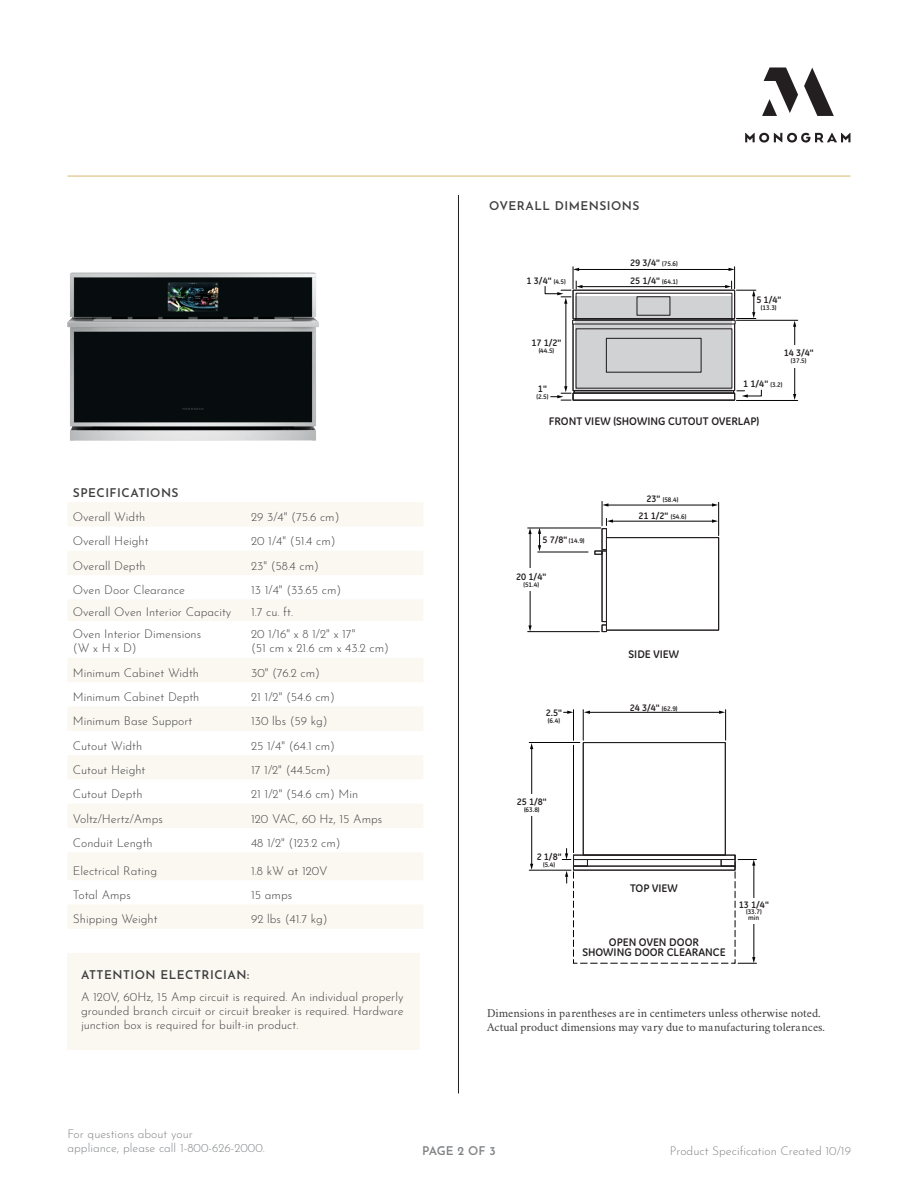
<style>
.page{position:relative;width:918px;height:1188px;background:#fff}
.page>*{position:absolute;margin:0;border:0;box-sizing:border-box;transform-origin:0 0}
.SPECIFATION_COPY{font:300 12px/14.4px "Josefin Sans";color:#3e3e3f}
.t1{font:12px/13.5px "Crimson";color:#3e3e3f}
.t2{font:300 12px/14.4px "Josefin Sans";color:#808285}
.SPECIFATION_COPY-2{font:600 12px "Josefin Sans";letter-spacing:.04em;color:#3e3e3f}
.t3{font:600 12px "Josefin Sans";letter-spacing:-.015em;color:#808285}
.t4{font:700 11.25px/9.9px "GE Inspira";color:#231f20;text-align:center}
.t5{font:700 9.6px "GE Inspira";color:#231f20}
.t6{font:700 6.75px/5.8px "GE Inspira";color:#231f20;text-align:center}
.s1{font-size:6.75px}
.s2{font-size:9.6px}
</style>
<div class="page">
<svg style="left:745px;top:68px;width:105px;height:75px"></svg>
<hr style="left:458px;top:195px;width:1px;height:899px;background:#231f20">
<hr style="left:68px;top:176px;width:782px;height:1px;background:#dcbf7e">
<svg style="left:68px;top:502px;width:355px;height:427px;fill:#fbf8f3"></svg>
<div style="left:602px;top:528px;width:5px;height:22px;border:1px solid #231f20"></div>
<div style="left:602px;top:551px;width:5px;height:71px;border:1px solid #231f20"></div>
<svg style="left:602px;top:625px;width:5px;height:7px"></svg>
<div style="left:606px;top:537px;width:113px;height:93px;border:1px solid #231f20"></div>
<svg style="left:595px;top:551px;width:7px;height:4px"></svg>
<div style="left:583px;top:742px;width:143px;height:113px;border:1px solid #231f20"></div>
<div style="left:573px;top:393px;width:162px;height:7px;border:1px solid #231f20"></div>
<div style="left:573px;top:290px;width:162px;height:29px;border:1px solid #231f20"></div>
<div style="left:573px;top:320px;width:162px;height:71px;border:1px solid #231f20"></div>
<div style="left:573px;top:393px;width:162px;height:8px;border:1px solid #231f20"></div>
<div style="left:572px;top:320px;width:163px;height:4px;border:1px solid #231f20"></div>
<hr style="left:736px;top:400px;width:62px;height:1px;background:#040503">
<hr style="left:736px;top:320px;width:62px;height:1px;background:#040503">
<hr style="left:794px;top:326px;width:1px;height:69px;background:#040503">
<svg style="left:793px;top:394px;width:3px;height:6px"></svg>
<svg style="left:793px;top:321px;width:3px;height:6px"></svg>
<hr style="left:566px;top:303px;width:1px;height:84px;background:#040503">
<hr style="left:578px;top:269px;width:152px;height:1px;background:#040503">
<hr style="left:581px;top:286px;width:145px;height:1px;background:#040503">
<svg style="left:725px;top:267px;width:31px;height:53px"></svg>
<svg style="left:545px;top:267px;width:37px;height:37px"></svg>
<svg style="left:551px;top:386px;width:24px;height:15px"></svg>
<svg style="left:733px;top:390px;width:29px;height:8px"></svg>
<div style="left:786px;top:347px;width:21px;height:21px;background:#fff"></div>
<div style="left:788px;top:346px;width:20px;height:21px;background:#fff"></div>
<hr style="left:718px;top:502px;width:1px;height:34px;background:#040503">
<hr style="left:607px;top:505px;width:106px;height:1px;background:#040503">
<svg style="left:712px;top:503px;width:6px;height:4px"></svg>
<hr style="left:612px;top:521px;width:101px;height:1px;background:#040503">
<svg style="left:602px;top:501px;width:11px;height:25px"></svg>
<svg style="left:712px;top:519px;width:6px;height:4px"></svg>
<hr style="left:573px;top:710px;width:1px;height:30px;background:#040503">
<hr style="left:583px;top:710px;width:1px;height:30px;background:#040503">
<svg style="left:564px;top:711px;width:9px;height:3px"></svg>
<hr style="left:725px;top:710px;width:1px;height:30px;background:#040503">
<hr style="left:589px;top:712px;width:131px;height:1px;background:#040503">
<svg style="left:584px;top:711px;width:6px;height:3px"></svg>
<svg style="left:719px;top:711px;width:6px;height:3px"></svg>
<hr style="left:531px;top:748px;width:1px;height:117px;background:#040503">
<svg style="left:530px;top:864px;width:3px;height:6px"></svg>
<svg style="left:530px;top:743px;width:3px;height:6px"></svg>
<div style="left:514px;top:794px;width:28px;height:21px;background:#fff"></div>
<hr style="left:529px;top:870px;width:42px;height:1px;background:#040503">
<hr style="left:529px;top:742px;width:51px;height:1px;background:#040503">
<svg style="left:562px;top:848px;width:195px;height:116px"></svg>
<hr style="left:573px;top:745px;width:1px;height:108px;background:#040503">
<hr style="left:530px;top:533px;width:1px;height:94px;background:#040503">
<svg style="left:528px;top:625px;width:4px;height:6px"></svg>
<svg style="left:528px;top:529px;width:4px;height:5px"></svg>
<svg style="left:538px;top:529px;width:3px;height:22px"></svg>
<div style="left:509px;top:569px;width:30px;height:22px;background:#fff"></div>
<hr style="left:528px;top:631px;width:71px;height:1px;background:#040503">
<hr style="left:528px;top:528px;width:73px;height:1px;background:#040503">
<hr style="left:538px;top:552px;width:50px;height:1px;background:#040503">
<svg style="left:576px;top:296px;width:156px;height:97px;background:#bbbcbe"></svg>
<img style="left:67px;top:272px;width:252px;height:168px">
<div style="left:68px;top:954px;width:352px;height:96px;background:#fbf8f2"></div>
<p class="SPECIFATION_COPY-2" style="left:73px;top:482px;width:107px">SPECIFICATIONS</p>
<p class="SPECIFATION_COPY" style="left:73px;top:509px;width:74px">Overall Width</p>
<p class="SPECIFATION_COPY" style="left:251px;top:509px;width:90px">29 3/4" (75.6 cm)</p>
<p class="SPECIFATION_COPY" style="left:73px;top:533px;width:77px">Overall Height</p>
<p class="SPECIFATION_COPY" style="left:251px;top:533px;width:86px">20 1/4" (51.4 cm)</p>
<p class="SPECIFATION_COPY" style="left:73px;top:557px;width:74px">Overall Depth</p>
<p class="SPECIFATION_COPY" style="left:251px;top:557px;width:69px">23" (58.4 cm)</p>
<p class="SPECIFATION_COPY" style="left:73px;top:581px;width:113px">Oven Door Clearance</p>
<p class="SPECIFATION_COPY" style="left:251px;top:581px;width:92px">13 1/4" (33.65 cm)</p>
<p class="SPECIFATION_COPY" style="left:73px;top:603px;width:160px">Overall Oven Interior Capacity</p>
<p class="SPECIFATION_COPY" style="left:251px;top:603px;width:43px">1.7 cu. ft.</p>
<p class="SPECIFATION_COPY" style="left:73px;top:626px;width:130px">Oven Interior Dimensions (W x H x D)</p>
<p class="SPECIFATION_COPY" style="left:251px;top:626px;width:139px">20 1/16" x 8 1/2" x 17"<br>(51 cm x 21.6 cm x 43.2 cm)</p>
<p class="SPECIFATION_COPY" style="left:73px;top:664px;width:128px">Minimum Cabinet Width</p>
<p class="SPECIFATION_COPY" style="left:251px;top:664px;width:70px">30" (76.2 cm)</p>
<p class="SPECIFATION_COPY" style="left:73px;top:689px;width:128px">Minimum Cabinet Depth</p>
<p class="SPECIFATION_COPY" style="left:251px;top:689px;width:85px">21 1/2" (54.6 cm)</p>
<p class="SPECIFATION_COPY" style="left:73px;top:713px;width:121px">Minimum Base Support</p>
<p class="SPECIFATION_COPY" style="left:251px;top:713px;width:78px">130 lbs (59 kg)</p>
<p class="SPECIFATION_COPY" style="left:73px;top:737px;width:71px">Cutout Width</p>
<p class="SPECIFATION_COPY" style="left:251px;top:737px;width:85px">25 1/4" (64.1 cm)</p>
<p class="SPECIFATION_COPY" style="left:73px;top:761px;width:74px">Cutout Height</p>
<p class="SPECIFATION_COPY" style="left:251px;top:761px;width:81px">17 1/2" (44.5cm)</p>
<p class="SPECIFATION_COPY" style="left:73px;top:786px;width:71px">Cutout Depth</p>
<p class="SPECIFATION_COPY" style="left:251px;top:786px;width:109px">21 1/2" (54.6 cm) Min</p>
<p class="SPECIFATION_COPY" style="left:73px;top:810px;width:92px">Voltz/Hertz/Amps</p>
<p class="SPECIFATION_COPY" style="left:251px;top:810px;width:133px">120 VAC, 60 Hz, 15 Amps</p>
<p class="SPECIFATION_COPY" style="left:73px;top:834px;width:81px">Conduit Length</p>
<p class="SPECIFATION_COPY" style="left:251px;top:834px;width:91px">48 1/2" (123.2 cm)</p>
<p class="SPECIFATION_COPY" style="left:73px;top:862px;width:86px">Electrical Rating</p>
<p class="SPECIFATION_COPY" style="left:251px;top:862px;width:78px">1.8 kW at 120V</p>
<p class="SPECIFATION_COPY" style="left:73px;top:887px;width:59px">Total Amps</p>
<p class="SPECIFATION_COPY" style="left:251px;top:887px;width:43px">15 amps</p>
<p class="SPECIFATION_COPY" style="left:73px;top:911px;width:86px">Shipping Weight</p>
<p class="SPECIFATION_COPY" style="left:251px;top:911px;width:78px">92 lbs (41.7 kg)</p>
<p class="SPECIFATION_COPY-2" style="left:81px;top:965px;width:170px">ATTENTION ELECTRICIAN:</p>
<p class="SPECIFATION_COPY" style="left:81px;top:988px;width:324px;text-align:justify">A 120V, 60Hz, 15 Amp circuit is required. An individual properly grounded branch circuit or circuit breaker is required. Hardware junction box is required for built-in product.</p>
<p class="SPECIFATION_COPY-2" style="left:489px;top:196px;width:152px">OVERALL DIMENSIONS</p>
<p class="t5" style="left:630px;top:257px;width:49px">29 3/4" <span class="s1">(75.6)</span></p>
<p class="t5" style="left:527px;top:274px;width:41px">1 3/4" <span class="s1">(4.5)</span></p>
<p class="t5" style="left:630px;top:274px;width:49px">25 1/4" <span class="s1">(64.1)</span></p>
<p class="t5" style="left:532px;top:337px;width:31px">17 1/2"</p>
<p class="t6" style="left:539px;top:347px;width:17px">(44.5)</p>
<p class="t5" style="left:538px;top:383px;width:10px">1"</p>
<p class="t6" style="left:536px;top:393px;width:14px">(2.5)</p>
<p class="t5" style="left:756px;top:294px;width:26px">5 1/4"</p>
<p class="t6" style="left:761px;top:304px;width:17px">(13.3)</p>
<p class="t5" style="left:784px;top:347px;width:31px">14 3/4"</p>
<p class="t6" style="left:791px;top:358px;width:17px">(37.5)</p>
<p class="t5" style="left:743px;top:378px;width:41px">1 1/4" <span class="s1">(3.2)</span></p>
<p class="t4" style="left:549px;top:416px;width:212px">FRONT VIEW (SHOWING CUTOUT OVERLAP)</p>
<p class="t6" style="left:543px;top:538px;width:44px"><span class="s2">5 7/8"</span> (14.9)</p>
<p class="t5" style="left:516px;top:571px;width:31px">20 1/4"</p>
<p class="t6" style="left:523px;top:581px;width:17px">(51.4)</p>
<p class="t5" style="left:546px;top:707px;width:18px">2.5"</p>
<p class="t6" style="left:548px;top:718px;width:14px">(6.4)</p>
<p class="t6" style="left:647px;top:497px;width:33px"><span class="s2">23"</span> (58.4)</p>
<p class="t5" style="left:639px;top:509px;width:49px">21 1/2" <span class="s1">(54.6)</span></p>
<p class="t4" style="left:629px;top:649px;width:52px">SIDE VIEW</p>
<p class="t5" style="left:630px;top:701px;width:49px">24 3/4" <span class="s1">(62.9)</span></p>
<p class="t5" style="left:517px;top:795px;width:31px">25 1/8"</p>
<p class="t6" style="left:524px;top:806px;width:17px">(63.8)</p>
<p class="t5" style="left:537px;top:850px;width:26px">2 1/8"</p>
<p class="t6" style="left:543px;top:861px;width:14px">(5.4)</p>
<p class="t4" style="left:630px;top:883px;width:49px">TOP VIEW</p>
<p class="t4" style="left:582px;top:937px;width:145px">OPEN OVEN DOOR<br>SHOWING DOOR CLEARANCE</p>
<p class="t5" style="left:739px;top:898px;width:31px">13 1/4"</p>
<p class="t6" style="left:746px;top:909px;width:17px">(33.7) min</p>
<p class="t1" style="left:487px;top:1006px;width:340px">Dimensions in parentheses are in centimeters unless otherwise noted.<br>Actual product dimensions may vary due to manufacturing tolerances.</p>
<p class="t2" style="left:68px;top:1125px;width:199px">For questions about your<br>appliance, please call 1-800-626-2000.</p>
<p class="t3" style="left:422px;top:1140px;width:75px">PAGE 2 OF 3</p>
<p class="t2" style="left:670px;top:1142px;width:183px">Product Specification Created 10/19</p>
</div>
